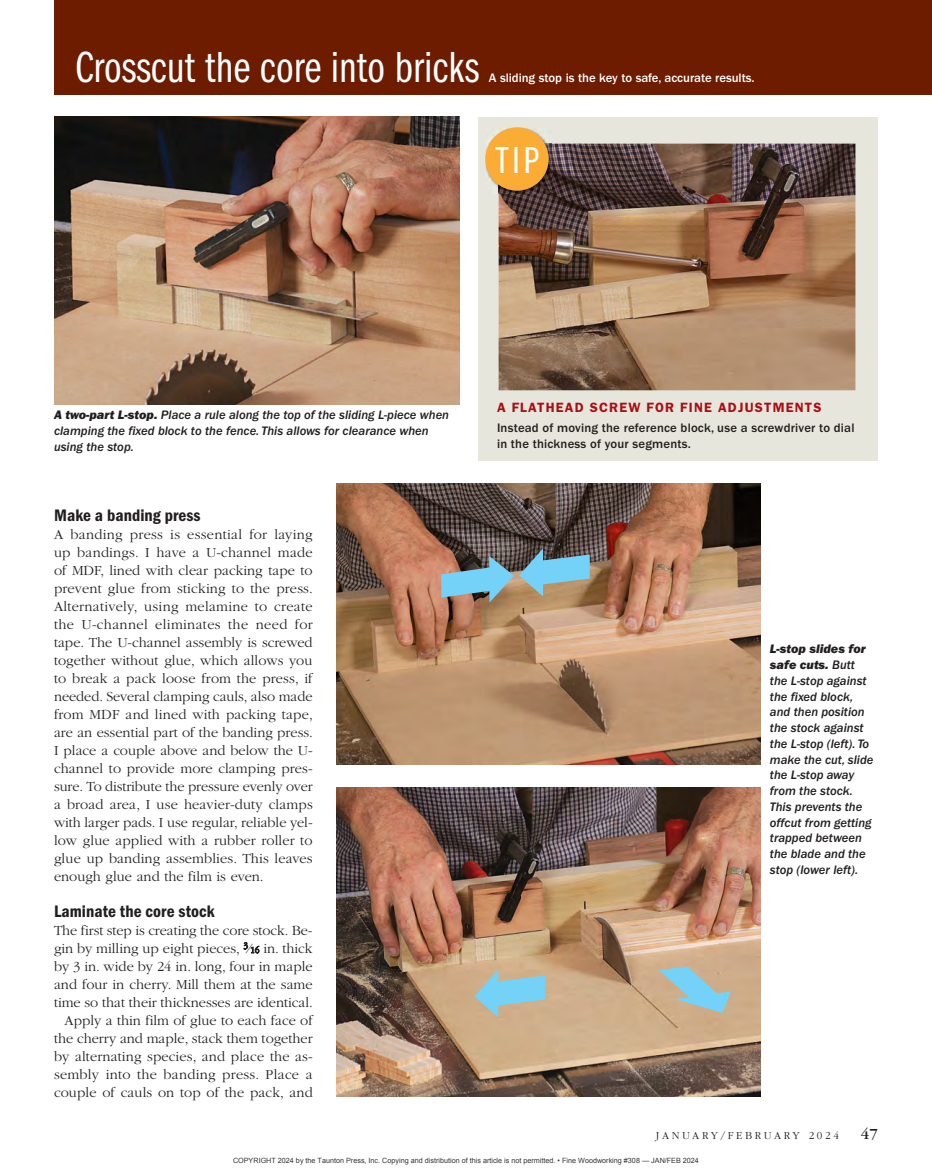
<style>
.page{position:relative;width:932px;height:1175px;background:#fff}
.page>*{position:absolute;margin:0;border:0;box-sizing:border-box;transform-origin:0 0}
.t1{font:45px "ITC Franklin Gothic Std Bk Cp";color:#fff}
.t2{font:38.85px "ITC Franklin Gothic Std Bk Cp";color:#fff}
.t3{font:17.25px "ITC Franklin Gothic Std Dm Cd";letter-spacing:.005em;color:#221e1f}
.t4{font:16.05px "ITC Garamond Std";color:#221e1f}
.t5{font:300 14.4px/18px "ITC Garamond Std";color:#221e1f;text-align:justify}
.t6{font:600 13.5px "ITC Franklin Gothic Std";letter-spacing:.09em;color:#ab0d13}
.t7{font:12.75px/15.8px "ITC Franklin Gothic Std Med It";color:#221e1f}
.t8{font:500 12.75px/16.5px "ITC Franklin Gothic Std";letter-spacing:.015em;color:#221e1f}
.t9{font:500 12.75px "ITC Franklin Gothic Std";letter-spacing:-.005em;color:#fff}
.t10{font:12.75px/15.8px "ITC Franklin Gothic Std Hvy It";color:#221e1f}
.t11{font:300 11.1px "ITC Garamond Std";letter-spacing:.24em;color:#221e1f}
.t12{font:7.2px "Arial";color:rgb(0 0 0/.8)}
.s1{font-family:"ITC Franklin Gothic Std Hvy It"}
.s2{font-size:9px}
.s3{font-family:"ITC Franklin Gothic Std Med It"}
</style>
<div class="page">
<div style="left:54px;top:0;width:878px;height:95px;background:#6d1c00"></div>
<div style="left:478px;top:117px;width:400px;height:343px;background:#e7e6dd"></div>
<img style="left:336px;top:483px;width:424px;height:281px">
<img style="left:336px;top:787px;width:424px;height:309px">
<img style="left:441px;top:548px;width:148px;height:54px">
<svg style="left:474px;top:969px;width:71px;height:48px;background:#a1bfbf"></svg>
<svg style="left:659px;top:966px;width:72px;height:47px;background:#a7bcb8"></svg>
<img style="left:54px;top:117px;width:406px;height:288px">
<img style="left:498px;top:144px;width:357px;height:246px">
<img style="left:485px;top:127px;width:67px;height:60px">
<img style="left:498px;top:144px;width:54px;height:50px">
<div style="left:485px;top:127px;width:63px;height:64px;background:#fbac35;border-radius:50%"></div>
<h1 class="t1" style="left:75px;top:43px;width:406px">Crosscut the core into bricks</h1>
<p class="t9" style="left:489px;top:71px;width:267px">A sliding stop is the key to safe, accurate results.</p>
<h2 class="t2" style="left:496px;top:139px;width:44px">TIP</h2>
<p class="t7" style="left:54px;top:407px;width:396px"><span class="s1">A two-part L-stop.</span> Place a rule along the top of the sliding L-piece when clamping the fixed block to the fence. This allows for clearance when using the stop.</p>
<p class="t3" style="left:54px;top:505px;width:148px">Make a banding press</p>
<p class="t5" style="left:54px;top:525px;width:260px">A banding press is essential for laying up bandings. I have a U-channel made of MDF, lined with clear packing tape to prevent glue from sticking to the press.<br>Alternatively, using melamine to create the U-channel eliminates the need for tape. The U-channel assembly is screwed together without glue, which allows you to break a pack loose from the press, if needed. Several clamping cauls, also made from MDF and lined with packing tape, are an essential part of the banding press.<br>I place a couple above and below the U&shy;channel to provide more clamping pres&shy;sure. To distribute the pressure evenly over a broad area, I use heavier-duty clamps with larger pads. I use regular, reliable yel&shy;low glue applied with a rubber roller to glue up banding assemblies. This leaves enough glue and the film is even.</p>
<p class="t3" style="left:54px;top:901px;width:162px">Laminate the core stock</p>
<p class="t5" style="left:54px;top:921px;width:260px;text-align:right">The first step is creating the core stock. Be&shy;gin by milling up eight pieces, <sup>3</sup>⁄<span class="s2">16</span> in. thick by 3 in. wide by 24 in. long, four in maple and four in cherry. Mill them at the same time so that their thicknesses are identical.<br>Apply a thin film of glue to each face of the cherry and maple, stack them together by alternating species, and place the as&shy;sembly into the banding press. Place a couple of cauls on top of the pack, and</p>
<p class="t6" style="left:497px;top:399px;width:326px">A FLATHEAD SCREW FOR FINE ADJUSTMENTS</p>
<p class="t8" style="left:497px;top:419px;width:359px">Instead of moving the reference block, use a screwdriver to dial in the thickness of your segments.</p>
<p class="t10" style="left:770px;top:641px;width:97px">L-stop slides for safe cuts. <span class="s3">Butt</span></p>
<p class="t7" style="left:770px;top:673px;width:105px">the L-stop against the fixed block, and then position the stock against the L-stop (left). To make the cut, slide the L-stop away from the stock.<br>This prevents the offcut from getting trapped between the blade and the stop (lower left).</p>
<p class="t11" style="left:655px;top:1129px;width:185px">JANUARY/FEBRUARY 2024</p>
<p class="t4" style="left:860px;top:1124px;width:19px">47</p>
<p class="t12" style="left:233px;top:1155px;width:467px">COPYRIGHT 2024 by the Taunton Press, Inc. Copying and distribution of this article is not permitted. • Fine Woodworking #308 — JAN/FEB 2024</p>
</div>
